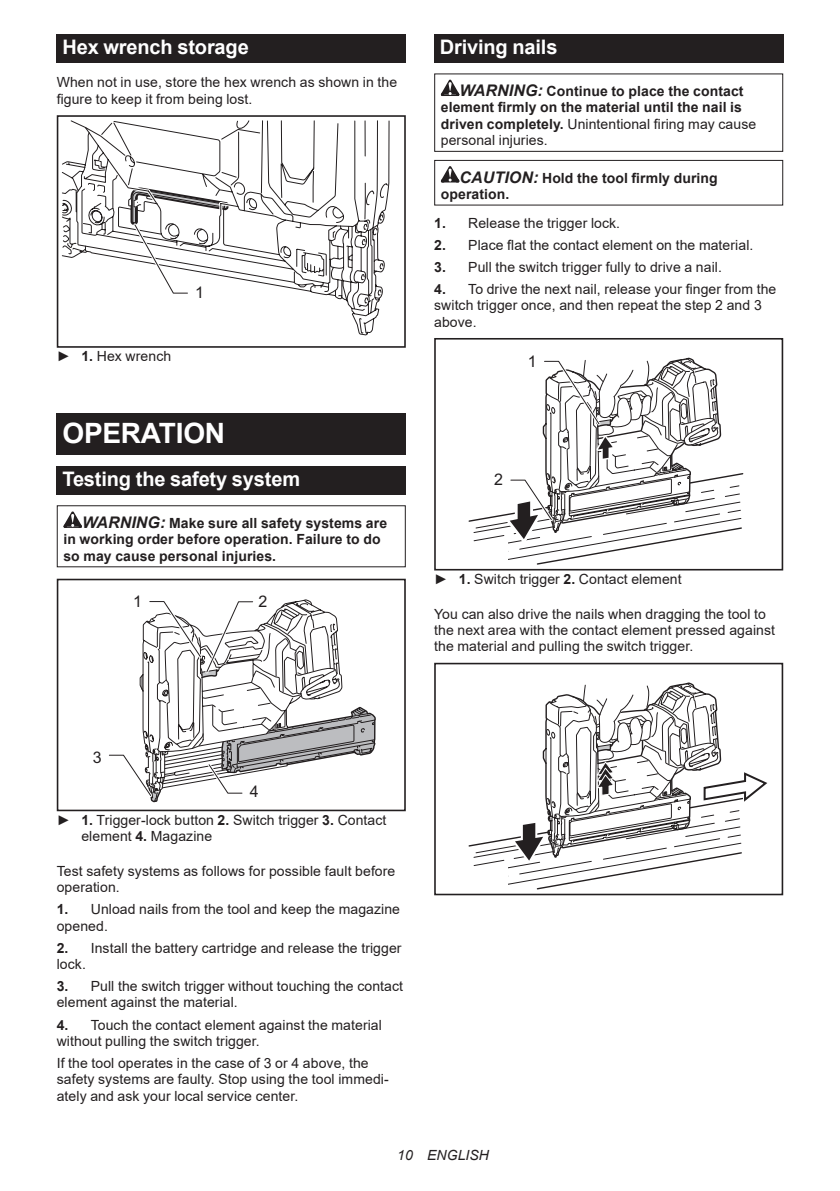
<style>
.page{position:relative;width:840px;height:1191px;background:#fff}
.page>*{position:absolute;margin:0;border:0;box-sizing:border-box;transform-origin:0 0}
.t1{font:700 28px "Arial";letter-spacing:-.01em;color:#fff}
.t2{font:700 20px "Arial";letter-spacing:-.01em;color:#fff}
.t3{font:16px "Arial";color:#231f20}
.t4{font:14px/16.4px "Arial";letter-spacing:.005em;color:#231f20}
.t5{font:700 14px/16.4px "Arial";letter-spacing:.005em;color:#231f20}
.t6{font:italic 14px "Arial";letter-spacing:.005em;color:#231f20}
.s1{font-weight:700}
.s2{font-style:italic;font-size:16px}
.s3{font-weight:400}
</style>
<div class="page">
<div style="left:57px;top:34px;width:348px;height:29px;background:#231f20"></div>
<svg style="left:61px;top:120px;width:328px;height:216px"></svg>
<div style="left:57px;top:319px;width:73px;height:29px;background:#fff"></div>
<div style="left:57px;top:115px;width:348px;height:233px;border:2px solid #231f20"></div>
<svg style="left:67px;top:117px;width:321px;height:179px"></svg>
<div style="left:57px;top:413px;width:348px;height:41px;background:#231f20"></div>
<div style="left:57px;top:466px;width:348px;height:28px;background:#231f20"></div>
<svg style="left:63px;top:511px;width:19px;height:17px"></svg>
<div style="left:57px;top:505px;width:348px;height:62px;border:1px solid #231f20"></div>
<div style="left:57px;top:579px;width:348px;height:232px;border:2px solid #231f20"></div>
<svg style="left:106px;top:599px;width:270px;height:212px"></svg>
<div style="left:434px;top:34px;width:348px;height:29px;background:#231f20"></div>
<svg style="left:440px;top:80px;width:19px;height:16px"></svg>
<div style="left:434px;top:73px;width:348px;height:79px;border:1px solid #231f20"></div>
<svg style="left:440px;top:166px;width:19px;height:16px"></svg>
<div style="left:434px;top:160px;width:348px;height:45px;border:1px solid #231f20"></div>
<div style="left:434px;top:338px;width:348px;height:232px;border:2px solid #231f20"></div>
<svg style="left:467px;top:338px;width:276px;height:232px"></svg>
<svg style="left:468px;top:682px;width:300px;height:208px"></svg>
<div style="left:434px;top:867px;width:73px;height:28px;background:#fff"></div>
<div style="left:434px;top:663px;width:348px;height:232px;border:2px solid #231f20"></div>
<h2 class="t2" style="left:62px;top:33px;width:188px">Hex wrench storage</h2>
<p class="t4" style="left:57px;top:74px;width:342px">When not in use, store the hex wrench as shown in the figure to keep it from being lost.</p>
<p class="t4" style="left:57px;top:348px;width:116px">► <span class="s1">1.</span> Hex wrench</p>
<p class="t3" style="left:195px;top:282px;width:10px">1</p>
<h1 class="t1" style="left:62px;top:413px;width:164px">OPERATION</h1>
<h2 class="t2" style="left:62px;top:465px;width:239px">Testing the safety system</h2>
<p class="t5" style="left:63px;top:515px;width:325px;text-indent:19px"><span class="s2">WARNING:</span> Make sure all safety systems are in working order before operation. Failure to do so may cause personal injuries.</p>
<p class="t3" style="left:133px;top:591px;width:10px">1</p>
<p class="t3" style="left:258px;top:591px;width:10px">2</p>
<h2 class="t2" style="left:439px;top:33px;width:119px">Driving nails</h2>
<p class="t5" style="left:440px;top:83px;width:317px;text-indent:19px"><span class="s2">WARNING:</span> Continue to place the contact element firmly on the material until the nail is driven completely. <span class="s3">Unintentional firing may cause personal injuries.</span></p>
<p class="t5" style="left:440px;top:169px;width:278px;text-indent:19px"><span class="s2">CAUTION:</span> Hold the tool firmly during operation.</p>
<p class="t4" style="left:434px;top:214px;width:187px"><span class="s1">1.</span> Release the trigger lock.</p>
<p class="t4" style="left:434px;top:236px;width:320px"><span class="s1">2.</span> Place flat the contact element on the material.</p>
<p class="t4" style="left:434px;top:258px;width:289px"><span class="s1">3.</span> Pull the switch trigger fully to drive a nail.</p>
<p class="t4" style="left:434px;top:280px;width:343px"><span class="s1">4.</span> To drive the next nail, release your finger from the switch trigger once, and then repeat the step 2 and 3 above.</p>
<p class="t3" style="left:527px;top:350px;width:10px">1</p>
<p class="t3" style="left:494px;top:469px;width:10px">2</p>
<p class="t4" style="left:434px;top:571px;width:249px">► <span class="s1">1.</span> Switch trigger <span class="s1">2.</span> Contact element</p>
<p class="t4" style="left:434px;top:605px;width:342px">You can also drive the nails when dragging the tool to the next area with the contact element pressed against the material and pulling the switch trigger.</p>
<p class="t3" style="left:93px;top:746px;width:10px">3</p>
<p class="t3" style="left:249px;top:781px;width:10px">4</p>
<p class="t4" style="left:81px;top:811px;width:306px;text-indent:-25px">► <span class="s1">1.</span> Trigger-lock button <span class="s1">2.</span> Switch trigger <span class="s1">3.</span> Contact element <span class="s1">4.</span> Magazine</p>
<p class="t4" style="left:57px;top:862px;width:340px">Test safety systems as follows for possible fault before operation.</p>
<p class="t4" style="left:57px;top:901px;width:344px"><span class="s1">1.</span> Unload nails from the tool and keep the magazine opened.</p>
<p class="t4" style="left:57px;top:939px;width:346px"><span class="s1">2.</span> Install the battery cartridge and release the trigger lock.</p>
<p class="t4" style="left:57px;top:977px;width:347px"><span class="s1">3.</span> Pull the switch trigger without touching the contact element against the material.</p>
<p class="t4" style="left:57px;top:1016px;width:326px"><span class="s1">4.</span> Touch the contact element against the material without pulling the switch trigger.</p>
<p class="t4" style="left:57px;top:1054px;width:333px">If the tool operates in the case of 3 or 4 above, the safety systems are faulty. Stop using the tool immedi&shy;ately and ask your local service center.</p>
<p class="t6" style="left:397px;top:1146px;width:93px">10 ENGLISH</p>
</div>
